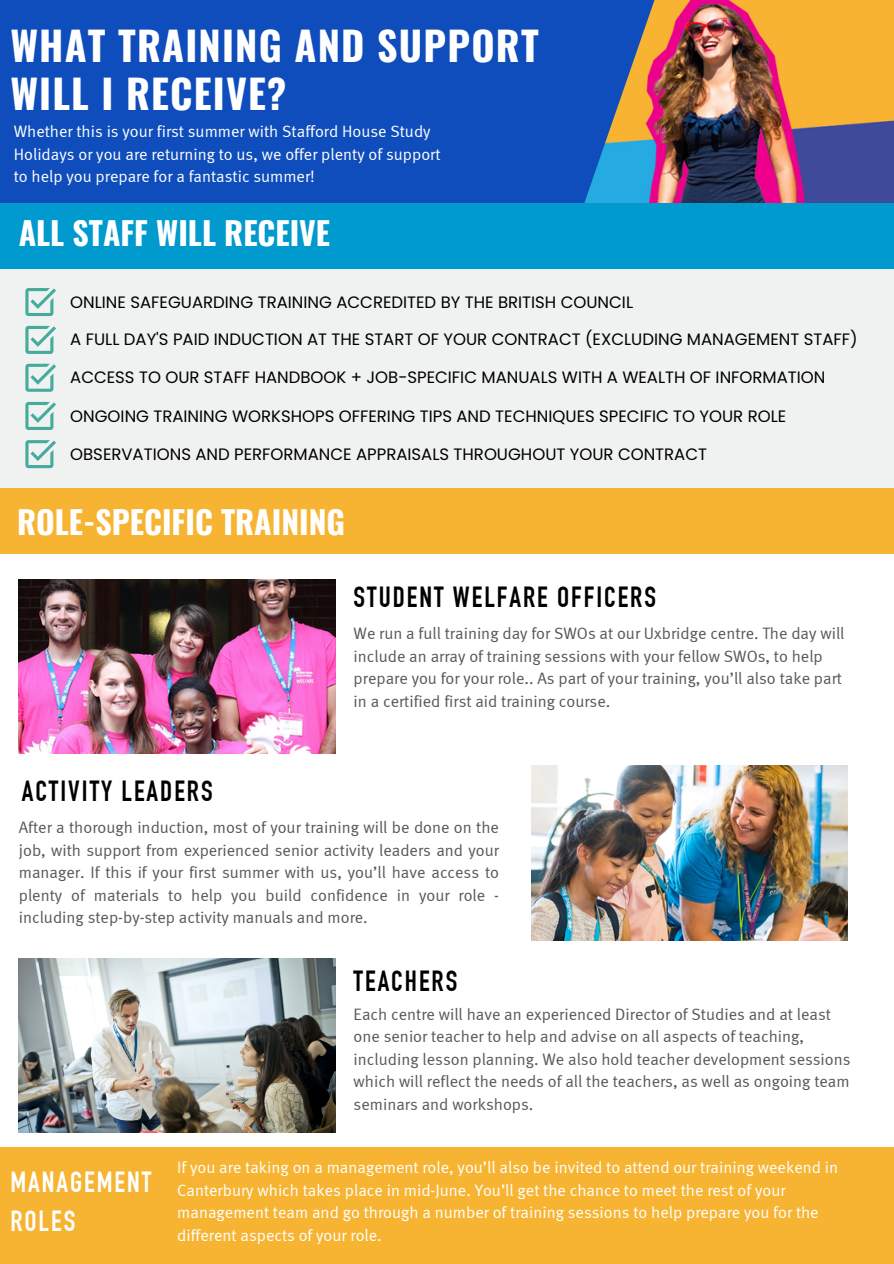
<style>
.page{position:relative;width:894px;height:1264px;background:#fff}
.page>*{position:absolute;margin:0;border:0;box-sizing:border-box;transform-origin:0 0}
.t1{font:700 39.75px/48.3px "Oswald";letter-spacing:.03em;color:#fff}
.t2{font:700 31.8px "Oswald";color:#fff}
.t3{font:28.5px "DIN Engschrift Std";letter-spacing:.07em;color:#000}
.t4{font:28.5px/39.3px "DIN Engschrift Std";letter-spacing:.07em;color:#fff}
.t5{font:16.5px/22.5px "Meta Normal";color:#58585a}
.t6{font:16.5px/22.5px "Meta Normal";color:#fff}
.t7{font:16.5px "Poppins";color:#000}
</style>
<div class="page">
<img style="left:19px;top:579px;width:316px;height:174px">
<img style="left:738px;top:0;width:155px;height:204px">
<div style="left:0;top:211px;width:893px;height:298px;background:#f0f1f1"></div>
<svg style="left:0;top:0;width:738px;height:204px;background:#2251ae"></svg>
<img style="left:531px;top:765px;width:316px;height:175px">
<div style="left:0;top:1146px;width:893px;height:117px;background:#f7b432"></div>
<img style="left:19px;top:958px;width:316px;height:174px">
<div style="left:0;top:204px;width:893px;height:65px;background:#009ace"></div>
<div style="left:0;top:488px;width:893px;height:65px;background:#f7b432"></div>
<svg style="left:25px;top:288px;width:31px;height:28px"></svg>
<svg style="left:25px;top:326px;width:31px;height:28px"></svg>
<svg style="left:25px;top:364px;width:31px;height:28px"></svg>
<svg style="left:25px;top:402px;width:31px;height:28px"></svg>
<svg style="left:25px;top:440px;width:31px;height:28px"></svg>
<p class="t1" style="left:10px;top:20px;width:529px">WHAT TRAINING AND SUPPORT<br>WILL I RECEIVE?</p>
<p class="t6" style="left:14px;top:120px;width:428px">Whether this is your first summer with Stafford House Study<br>Holidays or you are returning to us, we offer plenty of support to help you prepare for a fantastic summer!</p>
<h4 class="t2" style="left:19px;top:208px;width:313px">ALL STAFF WILL RECEIVE</h4>
<h4 class="t7" style="left:70px;top:290px;width:564px">ONLINE SAFEGUARDING TRAINING ACCREDITED BY THE BRITISH COUNCIL</h4>
<h4 class="t7" style="left:70px;top:328px;width:788px">A FULL DAY'S PAID INDUCTION AT THE START OF YOUR CONTRACT (EXCLUDING MANAGEMENT STAFF)</h4>
<h4 class="t7" style="left:70px;top:366px;width:756px">ACCESS TO OUR STAFF HANDBOOK + JOB-SPECIFIC MANUALS WITH A WEALTH OF INFORMATION</h4>
<h2 class="t7" style="left:70px;top:404px;width:717px">ONGOING TRAINING WORKSHOPS OFFERING TIPS AND TECHNIQUES SPECIFIC TO YOUR ROLE</h2>
<h4 class="t7" style="left:70px;top:442px;width:638px">OBSERVATIONS AND PERFORMANCE APPRAISALS THROUGHOUT YOUR CONTRACT</h4>
<h3 class="t2" style="left:17px;top:496px;width:329px">ROLE-SPECIFIC TRAINING</h3>
<p class="t3" style="left:353px;top:586px;width:304px">STUDENT WELFARE OFFICERS</p>
<h2 class="t5" style="left:353px;top:622px;width:492px">We run a full training day for SWOs at our Uxbridge centre. The day will include an array of training sessions with your fellow SWOs, to help prepare you for your role.. As part of your training, you’ll also take part in a certified first aid training course.</h2>
<p class="t3" style="left:22px;top:781px;width:192px">ACTIVITY LEADERS</p>
<h1 class="t5" style="left:19px;top:816px;width:481px;text-align:justify">After a thorough induction, most of your training will be done on the job, with support from experienced senior activity leaders and your manager. If this if your first summer with us, you’ll have access to plenty of materials to help you build confidence in your role - including step-by-step activity manuals and more.</h1>
<h3 class="t4" style="left:10px;top:1165px;width:142px">MANAGEMENT<br>ROLES</h3>
<p class="t3" style="left:353px;top:971px;width:105px">TEACHERS</p>
<p class="t5" style="left:353px;top:1002px;width:498px">Each centre will have an experienced Director of Studies and at least one senior teacher to help and advise on all aspects of teaching, including lesson planning. We also hold teacher development sessions which will reflect the needs of all the teachers, as well as ongoing team seminars and workshops.</p>
<p class="t6" style="left:177px;top:1156px;width:662px">If you are taking on a management role, you’ll also be invited to attend our training weekend in Canterbury which takes place in mid-June. You’ll get the chance to meet the rest of your management team and go through a number of training sessions to help prepare you for the different aspects of your role.</p>
</div>
